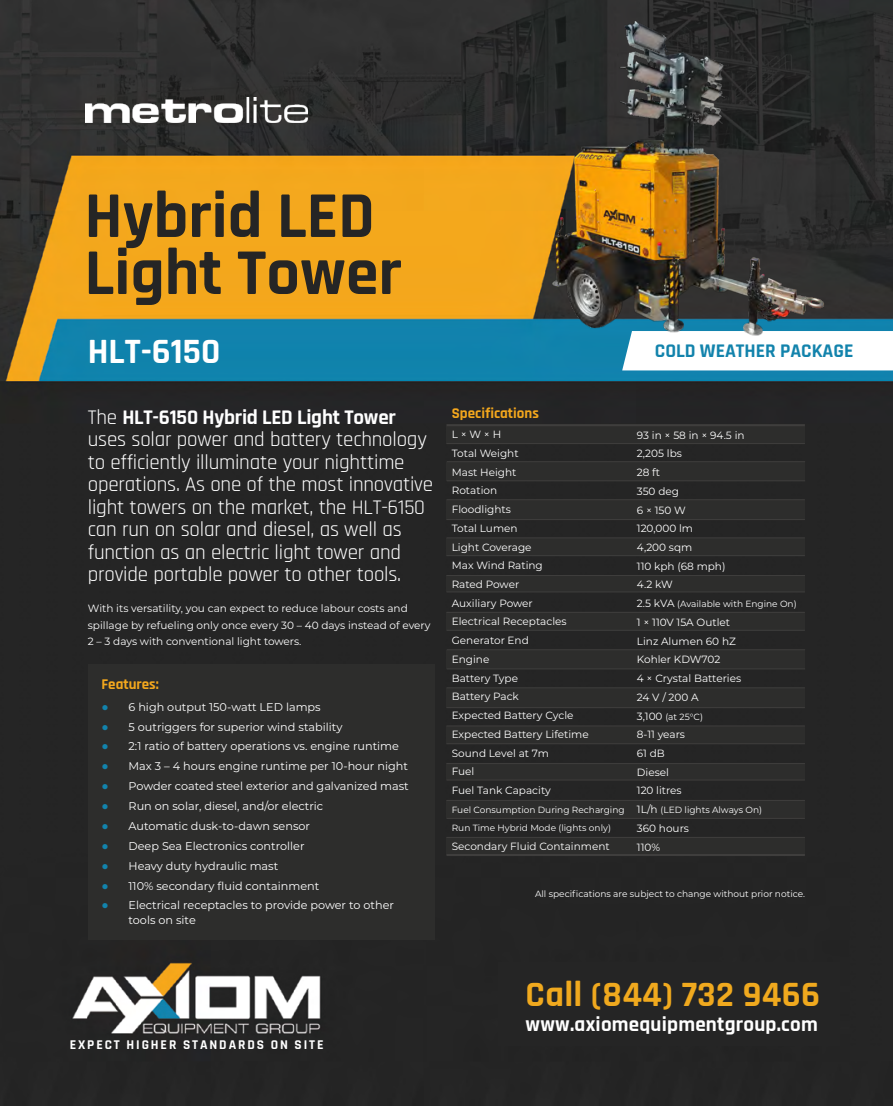
<style>
.page{position:relative;width:893px;height:1106px;background:#fff}
.page>*{position:absolute;margin:0;border:0;box-sizing:border-box;transform-origin:0 0}
.t1{font:700 66px/57px "Rajdhani";color:#252525}
.t2{font:700 36px "Rajdhani";letter-spacing:.01em;color:#f0a91e}
.t3{font:700 36px "Rajdhani";color:#fff}
.t4{font:21px/22.5px "Rajdhani";letter-spacing:-.01em;color:#fff}
.t5{font:700 21px "Rajdhani";letter-spacing:.01em;color:#fff}
.t6{font:700 19.5px "Rajdhani";color:#1283ac}
.t7{font:700 15px "Rajdhani";color:#f3a71d}
.t8{font:700 13.5px "Rajdhani";letter-spacing:.14em;color:#fff}
.t9{font:11.25px/15px "Montserrat";color:#fff}
.t10{font:10.5px/18.8px "Montserrat";color:#fff}
.t11{font:9px/18.8px "Montserrat";color:#fff}
.s1{font-weight:700}
.s2{font-family:"Arial";font-size:12px;color:#1283ac}
.s3{font-size:10.5px}
</style>
<div class="page">
<img style="left:0;top:0;width:893px;height:1106px">
<div style="left:88px;top:664px;width:346px;height:275px;background:#2d2d2c"></div>
<div style="left:446px;top:426px;width:359px;height:17px;background:#2d2d2c"></div>
<div style="left:447px;top:462px;width:358px;height:18px;background:#2d2d2c"></div>
<div style="left:447px;top:650px;width:358px;height:18px;background:#2d2d2c"></div>
<div style="left:446px;top:500px;width:359px;height:19px;background:#2d2d2c"></div>
<div style="left:446px;top:688px;width:359px;height:19px;background:#2d2d2c"></div>
<div style="left:446px;top:538px;width:359px;height:17px;background:#2d2d2c"></div>
<div style="left:446px;top:726px;width:359px;height:17px;background:#2d2d2c"></div>
<div style="left:446px;top:575px;width:359px;height:17px;background:#2d2d2c"></div>
<div style="left:446px;top:763px;width:359px;height:17px;background:#2d2d2c"></div>
<div style="left:446px;top:612px;width:359px;height:18px;background:#2d2d2c"></div>
<div style="left:446px;top:800px;width:359px;height:18px;background:#2d2d2c"></div>
<div style="left:446px;top:837px;width:359px;height:18px;background:#2d2d2c"></div>
<hr style="left:446px;top:424px;width:359px;height:2px;background:#3f3e3d">
<hr style="left:446px;top:854px;width:359px;height:2px;background:#3f3e3d">
<hr style="left:446px;top:443px;width:359px;height:1px;background:#3f3e3d">
<hr style="left:447px;top:461px;width:358px;height:1px;background:#3f3e3d">
<hr style="left:447px;top:649px;width:358px;height:1px;background:#3f3e3d">
<hr style="left:447px;top:480px;width:358px;height:1px;background:#3f3e3d">
<hr style="left:447px;top:668px;width:358px;height:1px;background:#3f3e3d">
<hr style="left:446px;top:499px;width:359px;height:1px;background:#3f3e3d">
<hr style="left:446px;top:687px;width:359px;height:1px;background:#3f3e3d">
<hr style="left:446px;top:519px;width:359px;height:1px;background:#3f3e3d">
<hr style="left:446px;top:707px;width:359px;height:1px;background:#3f3e3d">
<hr style="left:446px;top:537px;width:359px;height:1px;background:#3f3e3d">
<hr style="left:446px;top:725px;width:359px;height:1px;background:#3f3e3d">
<hr style="left:446px;top:555px;width:359px;height:1px;background:#3f3e3d">
<hr style="left:446px;top:743px;width:359px;height:1px;background:#3f3e3d">
<hr style="left:446px;top:591px;width:359px;height:1px;background:#3f3e3d">
<hr style="left:446px;top:779px;width:359px;height:1px;background:#3f3e3d">
<hr style="left:446px;top:630px;width:359px;height:1px;background:#3f3e3d">
<hr style="left:446px;top:818px;width:359px;height:1px;background:#3f3e3d">
<hr style="left:446px;top:575px;width:359px;height:1px;background:#3f3e3d">
<hr style="left:446px;top:763px;width:359px;height:1px;background:#3f3e3d">
<hr style="left:446px;top:612px;width:359px;height:1px;background:#3f3e3d">
<hr style="left:446px;top:800px;width:359px;height:1px;background:#3f3e3d">
<hr style="left:446px;top:837px;width:359px;height:1px;background:#3f3e3d">
<svg style="left:622px;top:331px;width:271px;height:39px"></svg>
<img style="left:506px;top:5px;width:331px;height:336px">
<img style="left:86px;top:97px;width:221px;height:25px">
<div style="left:498px;top:962px;width:341px;height:84px;background:#252525"></div>
<h1 class="t1" style="left:85px;top:189px;width:318px">Hybrid LED<br>Light Tower</h1>
<h2 class="t3" style="left:88px;top:329px;width:134px">HLT-6150</h2>
<p class="t4" style="left:88px;top:406px;width:347px">The <span class="s1">HLT-6150 Hybrid LED Light Tower </span>uses solar power and battery technology to efficiently illuminate your nighttime operations. As one of the most innovative light towers on the market, the HLT-6150 can run on solar and diesel, as well as function as an electric light tower and provide portable power to other tools.</p>
<p class="t10" style="left:88px;top:599px;width:344px;line-height:16.5px">With its versatility, you can expect to reduce labour costs and spillage by refueling only once every 30 – 40 days instead of every<br>2 – 3 days with conventional light towers.</p>
<h3 class="t7" style="left:102px;top:675px;width:59px">Features:</h3>
<p class="t9" style="left:102px;top:699px;width:221px"><span class="s2">●</span> 6 high output 150-watt LED lamps</p>
<p class="t9" style="left:102px;top:718px;width:242px"><span class="s2">●</span> 5 outriggers for superior wind stability</p>
<p class="t9" style="left:102px;top:738px;width:299px"><span class="s2">●</span> 2:1 ratio of battery operations vs. engine runtime</p>
<p class="t9" style="left:102px;top:758px;width:308px"><span class="s2">●</span> Max 3 – 4 hours engine runtime per 10-hour night</p>
<p class="t9" style="left:102px;top:778px;width:309px"><span class="s2">●</span> Powder coated steel exterior and galvanized mast</p>
<p class="t9" style="left:102px;top:798px;width:223px"><span class="s2">●</span> Run on solar, diesel, and/or electric</p>
<p class="t9" style="left:102px;top:818px;width:210px"><span class="s2">●</span> Automatic dusk-to-dawn sensor</p>
<p class="t9" style="left:102px;top:838px;width:204px"><span class="s2">●</span> Deep Sea Electronics controller</p>
<p class="t9" style="left:102px;top:857px;width:178px"><span class="s2">●</span> Heavy duty hydraulic mast</p>
<p class="t9" style="left:102px;top:877px;width:219px"><span class="s2">●</span> 110% secondary fluid containment</p>
<p class="t9" style="left:129px;top:897px;width:267px;text-indent:-27px"><span class="s2">●</span> Electrical receptacles to provide power to other tools on site</p>
<h3 class="t6" style="left:655px;top:339px;width:200px">COLD WEATHER PACKAGE</h3>
<h3 class="t7" style="left:452px;top:404px;width:89px">Specifications</h3>
<p class="t10" style="left:452px;top:425px;width:139px">L × W × H<br>Total Weight<br>Mast Height<br>Rotation<br>Floodlights<br>Total Lumen<br>Light Coverage<br>Max Wind Rating<br>Rated Power<br>Auxiliary Power<br>Electrical Receptacles<br>Generator End<br>Engine<br>Battery Type<br>Battery Pack<br>Expected Battery Cycle<br>Expected Battery Lifetime<br>Sound Level at 7m<br>Fuel<br>Fuel Tank Capacity</p>
<p class="t11" style="left:452px;top:800px;width:174px">Fuel Consumption During Recharging<br>Run Time Hybrid Mode (lights only)</p>
<p class="t10" style="left:452px;top:836px;width:159px">Secondary Fluid Containment</p>
<p class="t10" style="left:637px;top:425px;width:109px">93 in × 58 in × 94.5 in<br>2,205 lbs<br>28 ft<br>350 deg<br>6 × 150 W<br>120,000 lm<br>4,200 sqm<br>110 kph (68 mph)<br>4.2 kW</p>
<p class="t11" style="left:637px;top:594px;width:161px"><span class="s3">2.5 kVA</span> (Available with Engine On)</p>
<p class="t10" style="left:637px;top:612px;width:106px">1 × 110V 15A Outlet<br>Linz Alumen 60 hZ<br>Kohler KDW702<br>4 × Crystal Batteries<br>24 V / 200 A</p>
<p class="t11" style="left:637px;top:706px;width:68px"><span class="s3">3,100</span> (at 25°C)</p>
<p class="t10" style="left:637px;top:725px;width:50px">8-11 years<br>61 dB<br>Diesel<br>120 litres</p>
<p class="t11" style="left:637px;top:800px;width:127px"><span class="s3">1L/h</span> (LED lights Always On)</p>
<p class="t10" style="left:637px;top:818px;width:54px">360 hours<br>110%</p>
<p class="t11" style="left:535px;top:884px;width:272px">All specifications are subject to change without prior notice.</p>
<p class="t8" style="left:70px;top:1036px;width:255px">EXPECT HIGHER STANDARDS ON SITE</p>
<h2 class="t2" style="left:526px;top:972px;width:296px">Call (844) 732 9466</h2>
<h3 class="t5" style="left:526px;top:1011px;width:294px">www.axiomequipmentgroup.com</h3>
</div>
